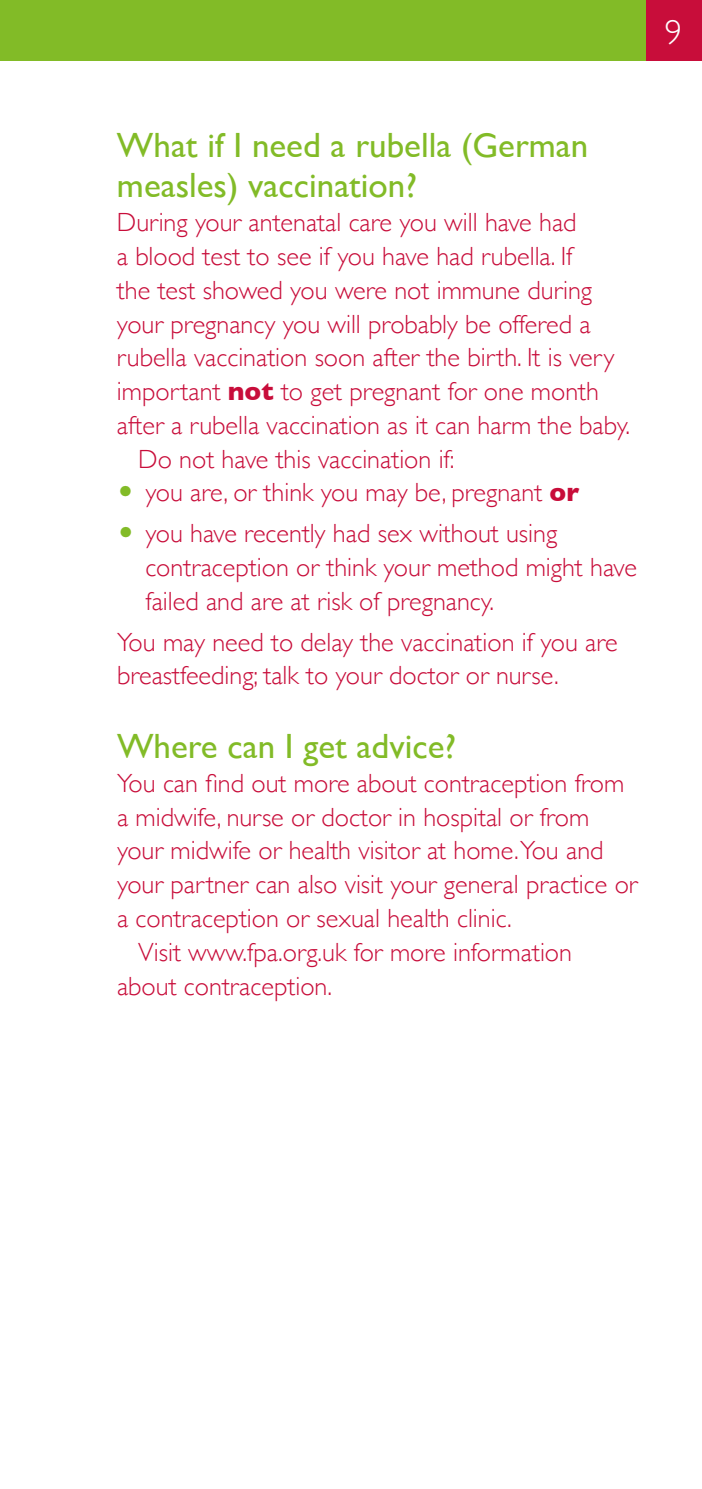
<style>
.page{position:relative;width:702px;height:1489px;background:#fff}
.page>*{position:absolute;margin:0;border:0;box-sizing:border-box;transform-origin:0 0}
.Sub_Header{font:35px/40px "Gill Sans";color:#82bb27}
.t1{font:300 35px "Gill Sans";color:#fff}
.Main_Body_text{font:300 26.25px/33.8px "Gill Sans";color:#c80d3a}
.Main_Body_bullet_poi{font:300 26.25px/33.8px "Gill Sans";color:#c80d3a}
.Man_Body_text_1st_li{font:300 26.25px/33.8px "Gill Sans";color:#c80d3a}
.s1{font-weight:700}
.s2{font-family:"European Pi Three";font-weight:400;color:#82bb27}
</style>
<div class="page">
<div style="left:645px;top:0;width:57px;height:60px;background:#c80d3a"></div>
<div style="left:0;top:0;width:645px;height:60px;background:#82bb27"></div>
<h1 class="t1" style="left:664px;top:5px;width:19px">9</h1>
<p class="Sub_Header" style="left:117px;top:125px;width:473px">What if I need a rubella (German measles) vaccination?</p>
<p class="Main_Body_text" style="left:117px;top:204px;width:514px">During your antenatal care you will have had<br>a blood test to see if you have had rubella. If<br>the test showed you were not immune during your pregnancy you will probably be offered a rubella vaccination soon after the birth. It is very important <span class="s1">not</span> to get pregnant for one month after a rubella vaccination as it can harm the baby.</p>
<p class="Man_Body_text_1st_li" style="left:138px;top:441px;width:318px">Do not have this vaccination if:</p>
<p class="Main_Body_bullet_poi" style="left:117px;top:474px;width:464px"><span class="s2">O</span> you are, or think you may be, pregnant <span class="s1">or</span></p>
<p class="Main_Body_bullet_poi" style="left:145px;top:515px;width:493px;text-indent:-28px"><span class="s2">O</span> you have recently had sex without using contraception or think your method might have failed and are at risk of pregnancy.</p>
<p class="Main_Body_text" style="left:117px;top:624px;width:502px">You may need to delay the vaccination if you are breastfeeding; talk to your doctor or nurse.</p>
<p class="Sub_Header" style="left:117px;top:726px;width:341px">Where can I get advice?</p>
<p class="Main_Body_text" style="left:117px;top:765px;width:522px">You can find out more about contraception from a midwife, nurse or doctor in hospital or from your midwife or health visitor at home.You and your partner can also visit your general practice or a contraception or sexual health clinic.</p>
<p class="Man_Body_text_1st_li" style="left:117px;top:934px;width:456px;text-indent:21px">Visit www.fpa.org.uk for more information about contraception.</p>
</div>
